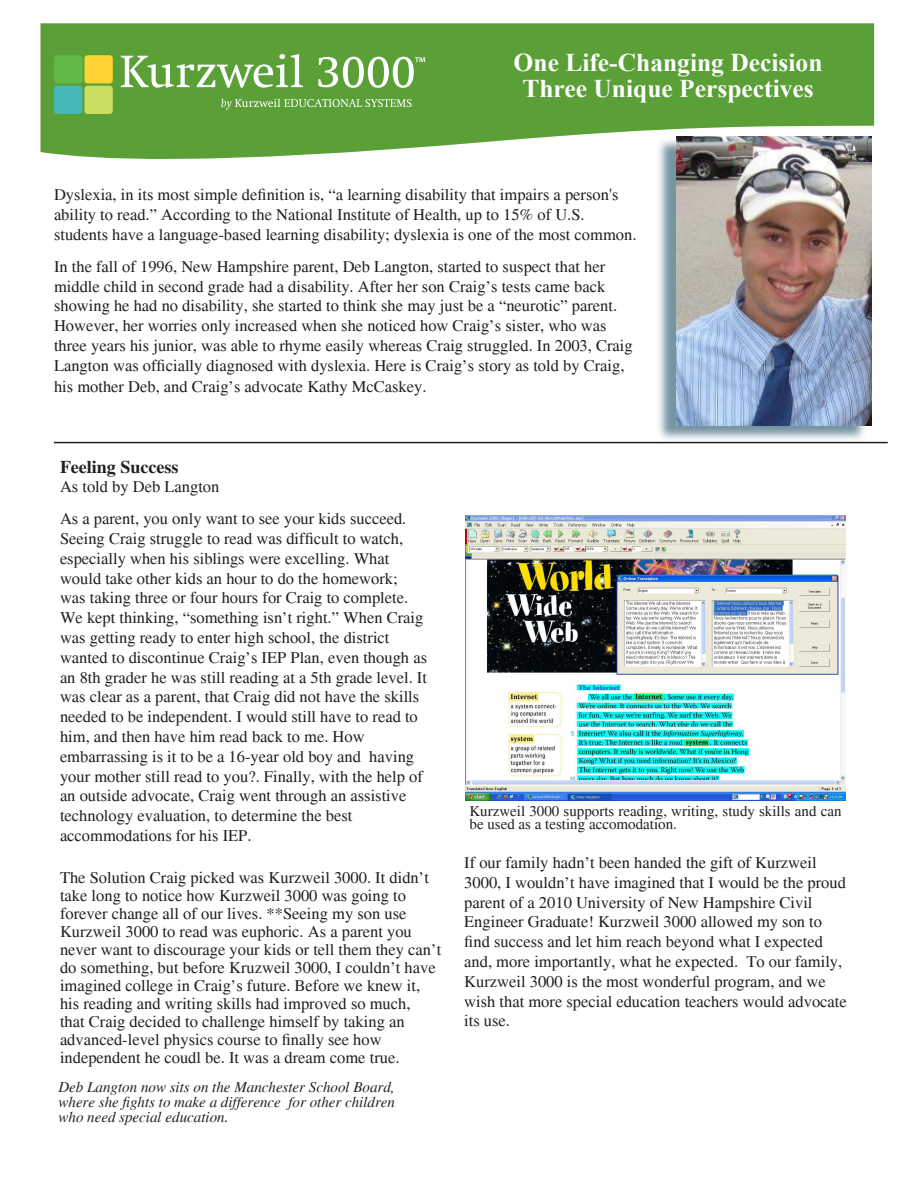
<style>
.page{position:relative;width:918px;height:1188px;background:#fff}
.page>*{position:absolute;margin:0;border:0;box-sizing:border-box;transform-origin:0 0}
.t1{font:700 25.5px "Times New Roman";color:#fff}
.t2{font:700 18px "Times";color:#231f20}
.t3{font:16.5px/19.8px "Times";color:#231f20}
.t4{font:italic 15px "Times";color:#231f20}
.t5{font:15px/13.5px "Times";color:#231f20}
</style>
<div class="page">
<svg style="left:40px;top:23px;width:834px;height:136px;background:#6aa749"></svg>
<svg style="left:121px;top:54px;width:182px;height:34px"></svg>
<svg style="left:221px;top:99px;width:191px;height:11px;background:#7db260"></svg>
<div style="left:54px;top:55px;width:29px;height:28px;background:#61ba45;border-radius:3px"></div>
<div style="left:85px;top:55px;width:28px;height:28px;background:#fcd433;border-radius:3px"></div>
<div style="left:54px;top:86px;width:28px;height:28px;background:#45b8ba;border-radius:3px"></div>
<div style="left:85px;top:86px;width:28px;height:28px;background:#ccde61;border-radius:3px"></div>
<svg style="left:318px;top:57px;width:107px;height:31px"></svg>
<hr style="left:54px;top:442px;width:834px;height:1px;background:#231f20">
<div style="left:656px;top:137px;width:235px;height:311px;background:#3c6679;opacity:.7"></div>
<img style="left:676px;top:136px;width:195px;height:289px">
<img style="left:466px;top:515px;width:380px;height:285px">
<p class="t1" style="left:514px;top:45px;width:310px">One Life-Changing Decision</p>
<p class="t1" style="left:522px;top:71px;width:293px">Three Unique Perspectives</p>
<p class="t3" style="left:54px;top:185px;width:566px">Dyslexia, in its most simple definition is, “a learning disability that impairs a person's ability to read.” According to the National Institute of Health, up to 15% of U.S.</p>
<p class="t3" style="left:54px;top:225px;width:584px">students have a language-based learning disability; dyslexia is one of the most common.</p>
<p class="t3" style="left:54px;top:257px;width:580px">In the fall of 1996, New Hampshire parent, Deb Langton, started to suspect that her middle child in second grade had a disability. After her son Craig’s tests came back showing he had no disability, she started to think she may just be a “neurotic” parent.<br>However, her worries only increased when she noticed how Craig’s sister, who was three years his junior, was able to rhyme easily whereas Craig struggled. In 2003, Craig Langton was officially diagnosed with dyslexia. Here is Craig’s story as told by Craig,</p>
<p class="t3" style="left:54px;top:377px;width:374px">his mother Deb, and Craig’s advocate Kathy McCaskey.</p>
<p class="t2" style="left:60px;top:456px;width:120px">Feeling Success</p>
<p class="t3" style="left:60px;top:477px;width:161px">As told by Deb Langton</p>
<p class="t3" style="left:60px;top:509px;width:348px">As a parent, you only want to see your kids succeed.</p>
<p class="t3" style="left:60px;top:529px;width:345px">Seeing Craig struggle to read was difficult to watch,</p>
<p class="t3" style="left:60px;top:549px;width:331px">especially when his siblings were excelling. What</p>
<p class="t3" style="left:60px;top:568px;width:339px">would take other kids an hour to do the homework;</p>
<p class="t3" style="left:60px;top:588px;width:350px">was taking three or four hours for Craig to complete.</p>
<p class="t3" style="left:60px;top:608px;width:365px">We kept thinking, “something isn’t right.” When Craig</p>
<p class="t3" style="left:60px;top:628px;width:331px">was getting ready to enter high school, the district</p>
<p class="t3" style="left:60px;top:648px;width:369px">wanted to discontinue Craig’s IEP Plan, even though as</p>
<p class="t3" style="left:60px;top:667px;width:369px">an 8th grader he was still reading at a 5th grade level. It</p>
<p class="t3" style="left:60px;top:687px;width:361px">was clear as a parent, that Craig did not have the skills</p>
<p class="t3" style="left:60px;top:707px;width:359px">needed to be independent. I would still have to read to</p>
<p class="t3" style="left:60px;top:727px;width:306px">him, and then have him read back to me. How</p>
<p class="t3" style="left:60px;top:747px;width:356px">embarrassing is it to be a 16-year old boy and having</p>
<p class="t3" style="left:60px;top:766px;width:364px">your mother still read to you?. Finally, with the help of</p>
<p class="t3" style="left:60px;top:786px;width:348px">an outside advocate, Craig went through an assistive</p>
<p class="t3" style="left:60px;top:806px;width:294px">technology evaluation, to determine the best</p>
<p class="t3" style="left:60px;top:826px;width:193px">accommodations for his IEP.</p>
<p class="t3" style="left:60px;top:869px;width:383px;line-height:18px">The Solution Craig picked was Kurzweil 3000. It didn’t take long to notice how Kurzweil 3000 was going to forever change all of our lives. **Seeing my son use Kurzweil 3000 to read was euphoric. As a parent you never want to discourage your kids or tell them they can’t do something, but before Kruzweil 3000, I couldn’t have imagined college in Craig’s future. Before we knew it, his reading and writing skills had improved so much,<br>that Craig decided to challenge himself by taking an advanced-level physics course to finally see how</p>
<p class="t3" style="left:60px;top:1048px;width:341px">independent he coudl be. It was a dream come true.</p>
<p class="t4" style="left:58px;top:1079px;width:338px">Deb Langton now sits on the Manchester School Board,</p>
<p class="t4" style="left:58px;top:1094px;width:338px">where she fights to make a difference for other children</p>
<p class="t4" style="left:58px;top:1109px;width:171px">who need special education.</p>
<p class="t5" style="left:470px;top:804px;width:374px">Kurzweil 3000 supports reading, writing, study skills and can be used as a testing accomodation.</p>
<p class="t3" style="left:464px;top:853px;width:383px">If our family hadn’t been handed the gift of Kurzweil<br>3000, I wouldn’t have imagined that I would be the proud parent of a 2010 University of New Hampshire Civil</p>
<p class="t3" style="left:464px;top:912px;width:384px">Engineer Graduate! Kurzweil 3000 allowed my son to find success and let him reach beyond what I expected and, more importantly, what he expected. To our family, Kurzweil 3000 is the most wonderful program, and we wish that more special education teachers would advocate its use.</p>
</div>
